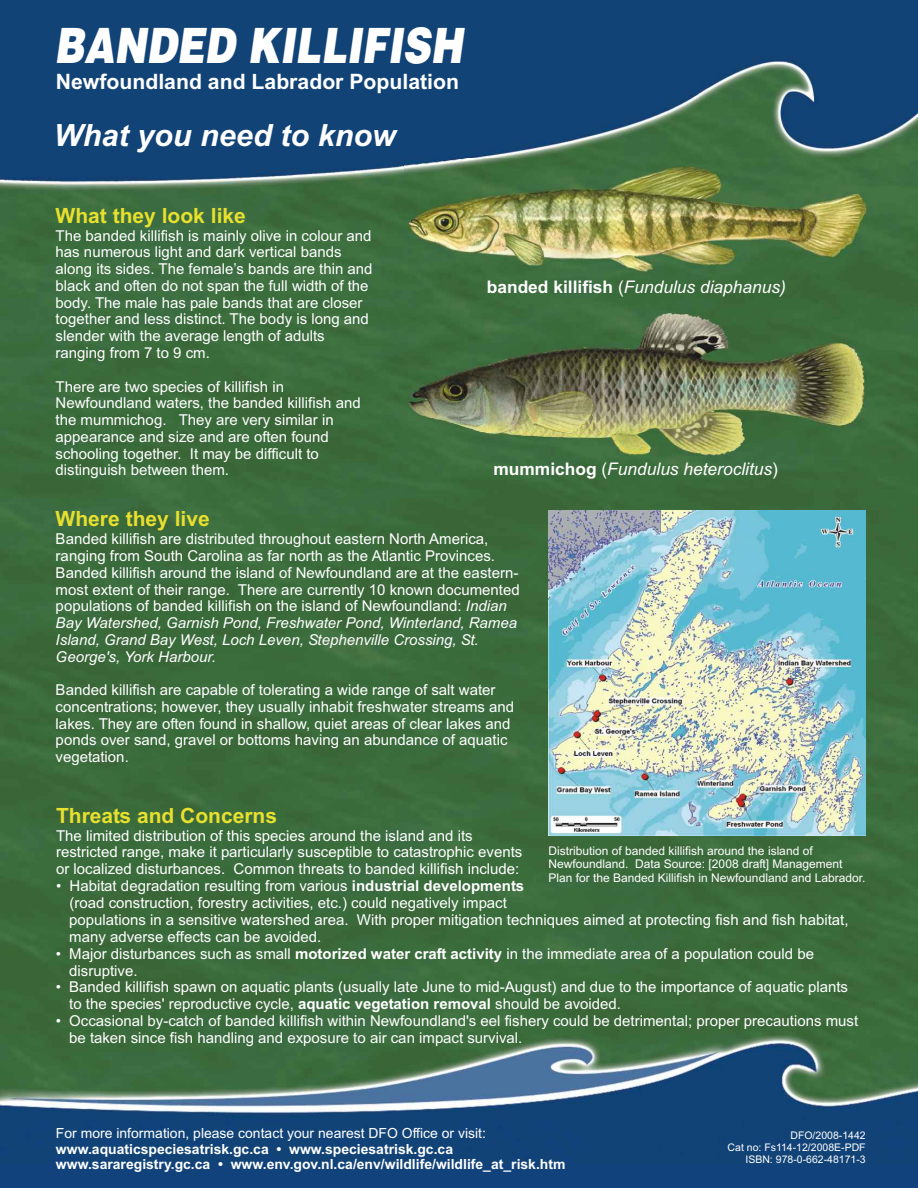
<style>
.page{position:relative;width:918px;height:1188px;background:#fff}
.page>*{position:absolute;margin:0;border:0;box-sizing:border-box;transform-origin:0 0}
.t1{font:italic 900 48.6px "Switzerland";color:#fff;scale:.8 1}
.t2{font:italic 700 30.6px "Arial";color:#fff}
.t3{font:700 21.3px "Arial";color:#fff}
.t4{font:700 21px "Arial";color:#e8e02e}
.t5{font:italic 17.4px "Arial";color:#fff}
.t6{font:15px/16.8px "Arial";color:#fff}
.t7{font:700 13.95px/15.6px "Arial";color:#fff}
.t8{font:13.95px "Arial";color:#fff}
.t9{font:12px/13.4px "Arial";color:#fff}
.t10{font:10.5px/11.7px "Arial";color:#fff;text-align:right}
.s1{font-weight:700;font-style:normal}
.s2{font-style:normal}
.s3{font-style:italic}
.s4{font-weight:700}
</style>
<div class="page">
<img style="left:0;top:0;width:918px;height:1188px">
<img style="left:400px;top:300px;width:475px;height:163px">
<img style="left:405px;top:159px;width:467px;height:122px">
<img style="left:549px;top:510px;width:316px;height:326px">
<h1 class="t1" style="left:54px;top:27px;width:512px">BANDED KILLIFISH</h1>
<h3 class="t3" style="left:56px;top:73px;width:405px">Newfoundland and Labrador Population</h3>
<h2 class="t2" style="left:54px;top:124px;width:344px">What you need to know</h2>
<h3 class="t4" style="left:56px;top:207px;width:192px">What they look like</h3>
<p class="t6" style="left:56px;top:228px;width:318px">The banded killifish is mainly olive in colour and has numerous light and dark vertical bands along its sides. The female’s bands are thin and black and often do not span the full width of the body. The male has pale bands that are closer together and less distinct. The body is long and slender with the average length of adults ranging from 7 to 9 cm.</p>
<p class="t6" style="left:56px;top:379px;width:307px">There are two species of killifish in Newfoundland waters, the banded killifish and the mummichog. They are very similar in appearance and size and are often found schooling together. It may be difficult to distinguish between them.</p>
<p class="t5" style="left:487px;top:280px;width:301px"><span class="s1">banded killifish</span> <span class="s2">(</span>Fundulus diaphanus)</p>
<p class="t5" style="left:493px;top:463px;width:286px"><span class="s1">mummichog</span> <span class="s2">(</span>Fundulus heteroclitus<span class="s2">)</span></p>
<h3 class="t4" style="left:56px;top:511px;width:156px">Where they live</h3>
<p class="t6" style="left:56px;top:532px;width:466px">Banded killifish are distributed throughout eastern North America, ranging from South Carolina as far north as the Atlantic Provinces.<br>Banded killifish around the island of Newfoundland are at the eastern&shy;most extent of their range. There are currently 10 known documented populations of banded killifish on the island of Newfoundland: <span class="s3">Indian Bay Watershed, Garnish Pond, Freshwater Pond, Winterland, Ramea Island, Grand Bay West, Loch Leven, Stephenville Crossing, St.<br>George's, York Harbour.</span></p>
<p class="t6" style="left:56px;top:683px;width:460px">Banded killifish are capable of tolerating a wide range of salt water concentrations; however, they usually inhabit freshwater streams and lakes. They are often found in shallow, quiet areas of clear lakes and ponds over sand, gravel or bottoms having an abundance of aquatic vegetation.</p>
<h3 class="t4" style="left:56px;top:807px;width:223px">Threats and Concerns</h3>
<p class="t6" style="left:56px;top:828px;width:468px">The limited distribution of this species around the island and its restricted range, make it particularly susceptible to catastrophic events or localized disturbances. Common threats to banded killifish include:</p>
<p class="t6" style="left:56px;top:879px;width:470px;text-align:center">• Habitat degradation resulting from various <span class="s4">industrial developments </span>(road construction, forestry activities, etc.) could negatively impact</p>
<p class="t9" style="left:549px;top:845px;width:318px">Distribution of banded killifish around the island of<br>Newfoundland. Data Source: [2008 draft] Management<br>Plan for the Banded Killifish in Newfoundland and Labrador.</p>
<p class="t6" style="left:69px;top:913px;width:781px">populations in a sensitive watershed area. With proper mitigation techniques aimed at protecting fish and fish habitat, many adverse effects can be avoided.</p>
<p class="t6" style="left:69px;top:947px;width:746px">Major disturbances such as small <span class="s4">motorized water craft activity</span> in the immediate area of a population could be disruptive.</p>
<p class="t6" style="left:56px;top:947px;width:7px">•</p>
<p class="t6" style="left:69px;top:980px;width:780px;text-indent:-13px">• Banded killifish spawn on aquatic plants (usually late June to mid-August) and due to the importance of aquatic plants to the species' reproductive cycle, <span class="s4">aquatic vegetation removal</span> should be avoided.</p>
<p class="t6" style="left:69px;top:1014px;width:790px;text-indent:-14px">• Occasional by-catch of banded killifish within Newfoundland's eel fishery could be detrimental; proper precautions must be taken since fish handling and exposure to air can impact survival.</p>
<p class="t8" style="left:56px;top:1128px;width:432px">For more information, please contact your nearest DFO Office or visit:</p>
<p class="t7" style="left:56px;top:1142px;width:511px">www.aquaticspeciesatrisk.gc.ca • www.speciesatrisk.gc.ca www.sararegistry.gc.ca • www.env.gov.nl.ca/env/wildlife/wildlife_at_risk.htm</p>
<p class="t10" style="left:728px;top:1131px;width:140px">DFO/2008-1442<br>Cat no: Fs114-12/2008E-PDF<br>ISBN: 978-0-662-48171-3</p>
</div>
